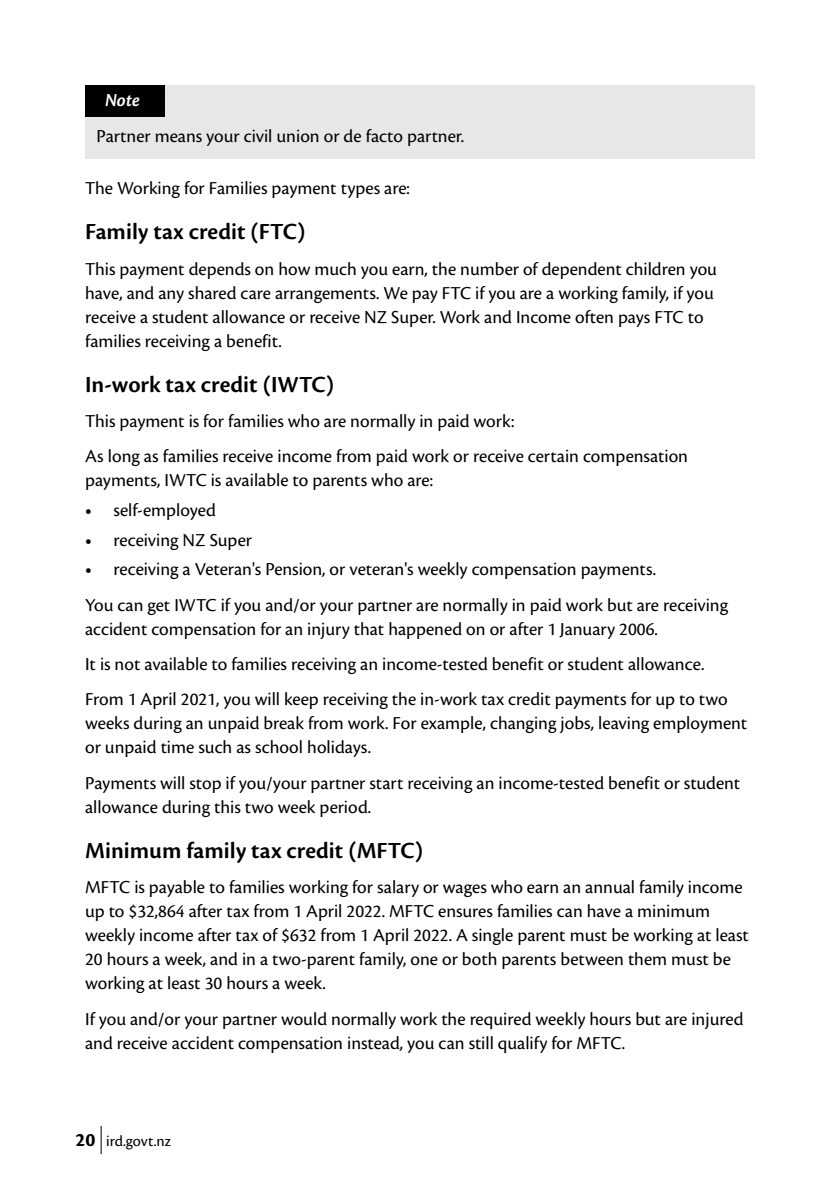
<style>
.page{position:relative;width:840px;height:1191px;background:#fff}
.page>*{position:absolute;margin:0;border:0;box-sizing:border-box;transform-origin:0 0}
.t1{font:600 24px "Cronos Pro";color:#000}
.t2{font:19px/24px "Cronos Pro";color:#000}
.t3{font:italic 600 19px "Cronos Pro";color:#fff}
.t4{font:16px "Cronos Pro";color:#000}
.s1{font-weight:600}
.s2{font-weight:700;font-size:20px}
</style>
<div class="page">
<svg style="left:101px;top:1125px;width:1px;height:29px"></svg>
<div style="left:85px;top:85px;width:669px;height:74px;background:#e6e7e8"></div>
<div style="left:85px;top:85px;width:79px;height:31px;background:#000"></div>
<p class="t3" style="left:105px;top:89px;width:36px">Note</p>
<p class="t2" style="left:96px;top:125px;width:369px">Partner means your civil union or de facto partner.</p>
<p class="t2" style="left:85px;top:176px;width:326px">The Working for Families payment types are:</p>
<p class="t1" style="left:85px;top:218px;width:221px">Family tax credit (FTC)</p>
<p class="t2" style="left:85px;top:257px;width:633px">This payment depends on how much you earn, the number of dependent children you have, and any shared care arrangements. We pay FTC if you are a working family, if you receive a student allowance or receive NZ Super. Work and Income often pays FTC to families receiving a benefit.</p>
<p class="t1" style="left:85px;top:370px;width:250px">In-work tax credit (IWTC)</p>
<p class="t2" style="left:85px;top:403px;width:604px;line-height:35.4px">This payment is for families who are normally in paid work:<br>As long as families receive income from paid work or receive certain compensation</p>
<p class="t2" style="left:85px;top:468px;width:349px">payments, IWTC is available to parents who are:</p>
<p class="t2" style="left:85px;top:498px;width:132px"><span class="s1">•</span> self-employed</p>
<p class="t2" style="left:85px;top:528px;width:168px"><span class="s1">•</span> receiving NZ Super</p>
<p class="t2" style="left:85px;top:552px;width:644px;line-height:35.4px"><span class="s1">•</span> receiving a Veteran's Pension, or veteran's weekly compensation payments.<br>You can get IWTC if you and/or your partner are normally in paid work but are receiving</p>
<p class="t2" style="left:85px;top:611px;width:644px;line-height:35.4px">accident compensation for an injury that happened on or after 1 January 2006.<br>It is not available to families receiving an income-tested benefit or student allowance.<br>From 1 April 2021, you will keep receiving the in-work tax credit payments for up to two</p>
<p class="t2" style="left:85px;top:711px;width:663px">weeks during an unpaid break from work. For example, changing jobs, leaving employment or unpaid time such as school holidays.</p>
<p class="t2" style="left:85px;top:771px;width:656px">Payments will stop if you/your partner start receiving an income-tested benefit or student allowance during this two week period.</p>
<p class="t1" style="left:85px;top:836px;width:339px">Minimum family tax credit (MFTC)</p>
<p class="t2" style="left:85px;top:875px;width:665px">MFTC is payable to families working for salary or wages who earn an annual family income up to $32,864 after tax from 1 April 2022. MFTC ensures families can have a minimum weekly income after tax of $632 from 1 April 2022. A single parent must be working at least 20 hours a week, and in a two-parent family, one or both parents between them must be working at least 30 hours a week.</p>
<p class="t2" style="left:85px;top:1006px;width:659px">If you and/or your partner would normally work the required weekly hours but are injured and receive accident compensation instead, you can still qualify for MFTC.</p>
<p class="t4" style="left:75px;top:1131px;width:97px"><span class="s2">20</span> ird.govt.nz</p>
</div>
